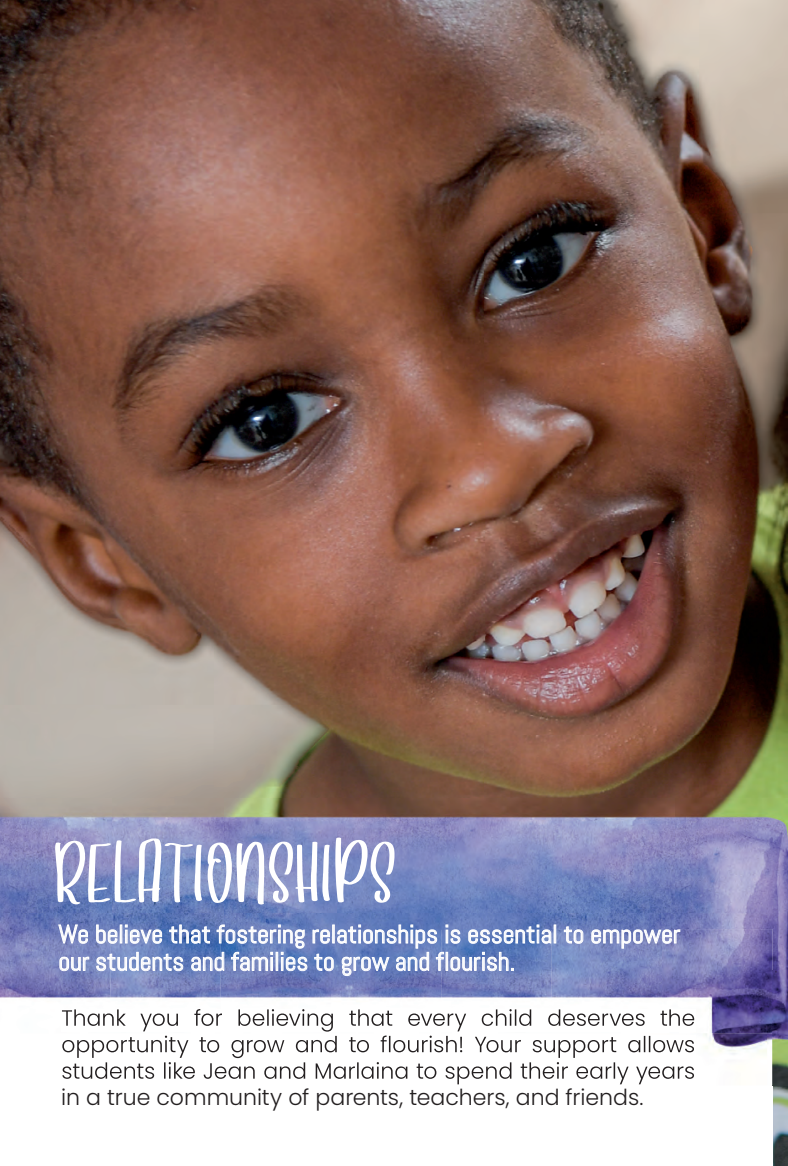
<style>
.page{position:relative;width:788px;height:1166px;background:#fff}
.page>*{position:absolute;margin:0;border:0;box-sizing:border-box;transform-origin:0 0}
.t1{font:74.02px "Cottage Gardens Caps";letter-spacing:-.005em;color:#fff}
.t2{font:25.72px/27.3px "Abel";color:#fff}
.t3{font:300 22.05px "Poppins";color:#231f20}
</style>
<div class="page">
<img style="left:0;top:0;width:484px;height:798px">
<img style="left:484px;top:0;width:304px;height:798px">
<img style="left:772px;top:1085px;width:16px;height:81px">
<img style="left:0;top:798px;width:788px;height:115px">
<img style="left:0;top:913px;width:675px;height:16px">
<img style="left:675px;top:913px;width:113px;height:57px">
<img style="left:772px;top:970px;width:16px;height:115px">
<img style="left:0;top:929px;width:772px;height:156px">
<img style="left:62px;top:1009px;width:633px;height:22px">
<img style="left:62px;top:1035px;width:400px;height:23px">
<img style="left:475px;top:1035px;width:220px;height:22px">
<img style="left:62px;top:1062px;width:633px;height:22px">
<svg style="left:57px;top:923px;width:32px;height:21px"></svg>
<div style="left:553px;top:924px;width:3px;height:19px;border:1px solid #fff"></div>
<svg style="left:563px;top:925px;width:21px;height:19px"></svg>
<svg style="left:590px;top:928px;width:90px;height:21px;background:#9ea6cf"></svg>
<svg style="left:59px;top:956px;width:31px;height:16px"></svg>
<svg style="left:96px;top:924px;width:455px;height:52px;background:#869aca"></svg>
<h1 class="t1" style="left:55px;top:812px;width:343px">RELATIONSHIPS</h1>
<p class="t2" style="left:58px;top:920px;width:623px">We believe that fostering relationships is essential to empower our students and families to grow and flourish.</p>
<p class="t3" style="left:61px;top:1084px;width:583px">in a true community of parents, teachers, and friends.</p>
</div>
